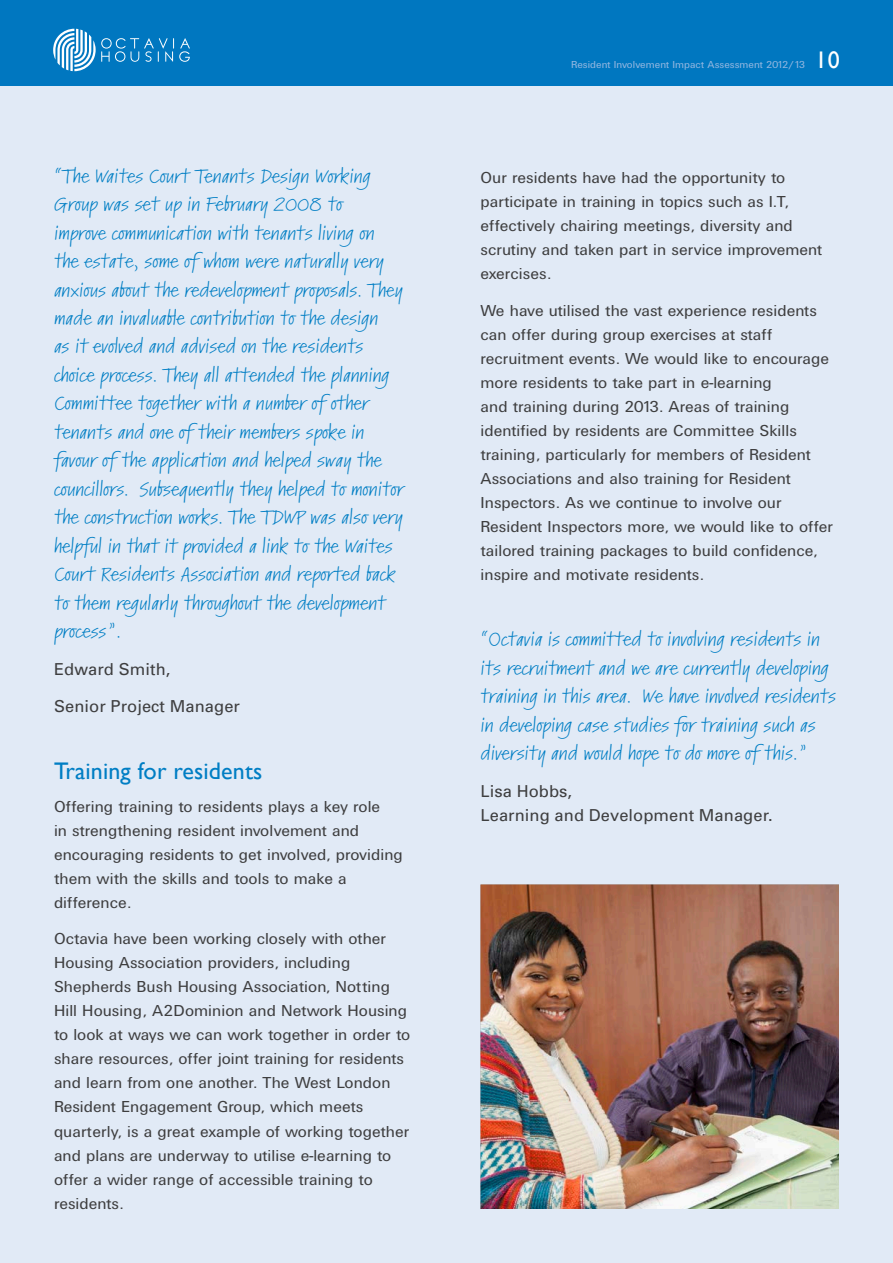
<style>
.page{position:relative;width:893px;height:1263px;background:#e1eaf6}
.page>*{position:absolute;margin:0;border:0;box-sizing:border-box;transform-origin:0 0}
.Body_Copy{font:24px "Gill Sans";letter-spacing:.005em;color:#007ec4}
.t1{font:24px "Gill Sans";color:#fff}
.Body_Copy-2{font:semi-expanded 18px/28.5px "Kremlin Pro";letter-spacing:.005em;color:#007ec4}
.Body_Copy-3{font:16.5px/24px "Univers DTC";letter-spacing:.005em;color:#3e3e3f}
.Body_Copy-4{font:16.5px/24px "Univers";letter-spacing:.005em;color:#3e3e3f}
.t2{font:10.5px "Univers DTC";letter-spacing:.005em;color:#94b7e0}
</style>
<div class="page">
<img style="left:480px;top:884px;width:359px;height:325px">
<div style="left:0;top:0;width:893px;height:85px;background:#0077c0"></div>
<svg style="left:53px;top:29px;width:137px;height:42px"></svg>
<p class="Body_Copy-2" style="left:54px;top:162px;width:351px">“The Waites Court Tenants Design Working Group was set up in February 2008 to<br>improve communication with tenants living on the estate, some of whom were naturally very anxious about the redevelopment proposals. They made an invaluable contribution to the design<br>as it evolved and advised on the residents choice process. They all attended the planning Committee together with a number of other tenants and one of their members spoke in favour of the application and helped sway the councillors. Subsequently they helped to monitor the construction works. The TDWP was also very helpful in that it provided a link to the Waites Court Residents Association and reported back to them regularly throughout the development process”.</p>
<p class="Body_Copy-4" style="left:54px;top:658px;width:118px">Edward Smith,</p>
<p class="Body_Copy-4" style="left:54px;top:694px;width:188px">Senior Project Manager</p>
<p class="Body_Copy" style="left:54px;top:757px;width:210px">Training for residents</p>
<p class="Body_Copy-3" style="left:54px;top:794px;width:350px">Offering training to residents plays a key role<br>in strengthening resident involvement and encouraging residents to get involved, providing them with the skills and tools to make a difference.</p>
<p class="Body_Copy-3" style="left:54px;top:927px;width:358px">Octavia have been working closely with other Housing Association providers, including Shepherds Bush Housing Association, Notting Hill Housing, A2Dominion and Network Housing to look at ways we can work together in order to share resources, offer joint training for residents and learn from one another. The West London Resident Engagement Group, which meets quarterly, is a great example of working together and plans are underway to utilise e-learning to offer a wider range of accessible training to residents.</p>
<p class="t2" style="left:571px;top:59px;width:236px">Resident Involvement Impact Assessment 2012/13</p>
<p class="t1" style="left:815px;top:46px;width:26px">10</p>
<p class="Body_Copy-3" style="left:480px;top:166px;width:343px">Our residents have had the opportunity to participate in training in topics such as I.T, effectively chairing meetings, diversity and scrutiny and taken part in service improvement exercises.</p>
<p class="Body_Copy-3" style="left:480px;top:299px;width:354px">We have utilised the vast experience residents can offer during group exercises at staff recruitment events. We would like to encourage more residents to take part in e-learning<br>and training during 2013. Areas of training identified by residents are Committee Skills training, particularly for members of Resident Associations and also training for Resident Inspectors. As we continue to involve our Resident Inspectors more, we would like to offer tailored training packages to build confidence, inspire and motivate residents.</p>
<p class="Body_Copy-2" style="left:480px;top:626px;width:357px">“Octavia is committed to involving residents in its recruitment and we are currently developing training in this area. We have involved residents in developing case studies for training such as diversity and would hope to do more of this.”</p>
<p class="Body_Copy-4" style="left:480px;top:779px;width:294px">Lisa Hobbs,<br>Learning and Development Manager.</p>
</div>
